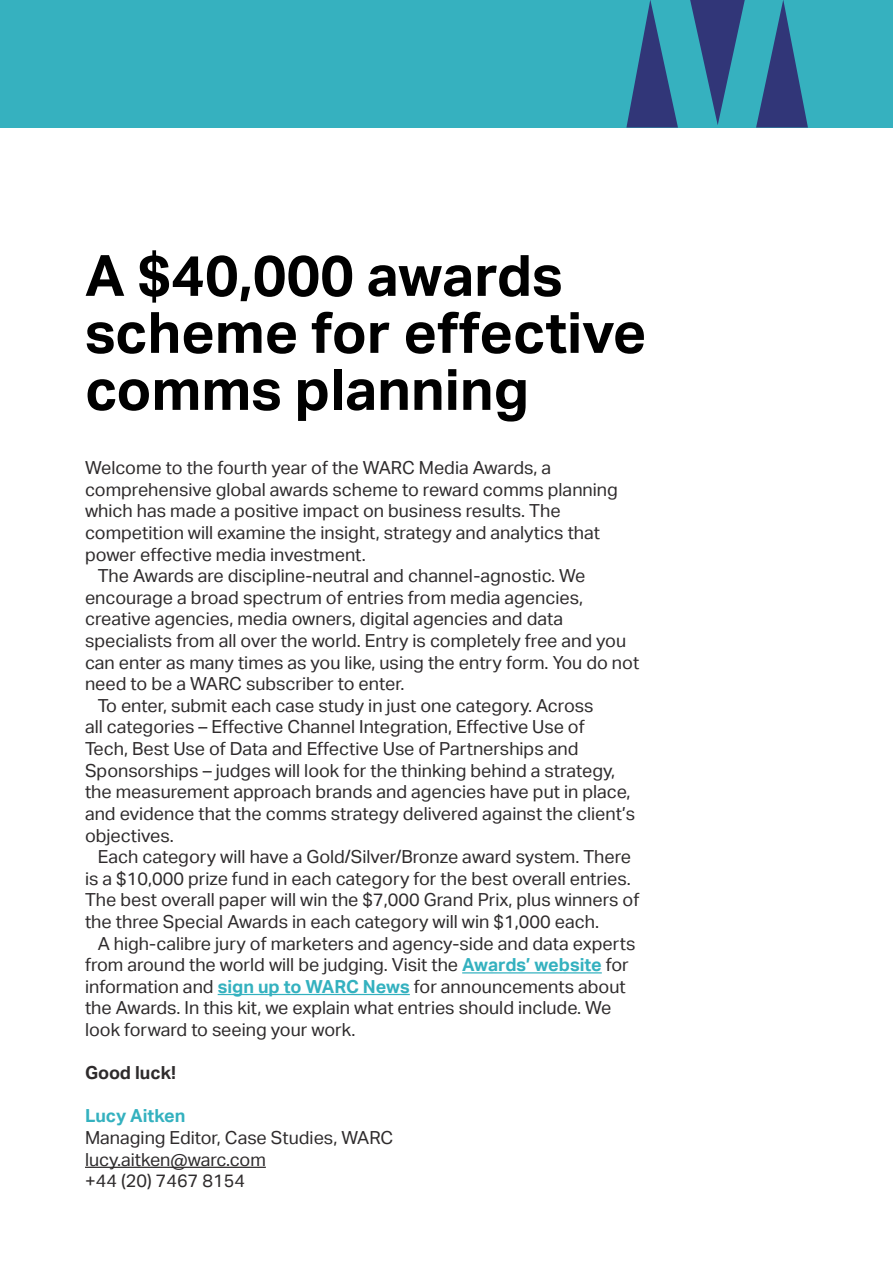
<style>
.page{position:relative;width:893px;height:1263px;background:#fff}
.page>*{position:absolute;margin:0;border:0;box-sizing:border-box;transform-origin:0 0}
.t1{font:700 57px/57px "Aktiv Grotesk";color:#000}
.t2{font:18px/21.6px "Aktiv Grotesk";color:#2e2b2c}
.t3{font:700 18px "Aktiv Grotesk";color:#34b1bf}
.t4{font:700 18px "Aktiv Grotesk";color:#2e2b2c}
.s1{font-weight:700;color:#34b1bf}
</style>
<div class="page">
<div style="left:0;top:0;width:893px;height:128px;background:#36b1bf"></div>
<svg style="left:626px;top:0;width:52px;height:128px"></svg>
<svg style="left:756px;top:0;width:52px;height:128px"></svg>
<svg style="left:690px;top:0;width:55px;height:125px"></svg>
<hr style="left:462px;top:972px;width:140px;height:1px;background:#34b1bf">
<hr style="left:218px;top:994px;width:192px;height:1px;background:#34b1bf">
<hr style="left:85px;top:1167px;width:181px;height:1px;background:#2e2b2c">
<h1 class="t1" style="left:85px;top:248px;width:563px">A $40,000 awards scheme for effective comms planning</h1>
<p class="t2" style="left:85px;top:457px;width:468px">Welcome to the fourth year of the WARC Media Awards, a</p>
<p class="t2" style="left:85px;top:479px;width:534px">comprehensive global awards scheme to reward comms planning</p>
<p class="t2" style="left:85px;top:500px;width:477px">which has made a positive impact on business results. The</p>
<p class="t2" style="left:85px;top:522px;width:517px">competition will examine the insight, strategy and analytics that</p>
<p class="t2" style="left:85px;top:544px;width:282px">power effective media investment.</p>
<p class="t2" style="left:98px;top:565px;width:489px">The Awards are discipline-neutral and channel-agnostic. We</p>
<p class="t2" style="left:85px;top:587px;width:500px">encourage a broad spectrum of entries from media agencies,</p>
<p class="t2" style="left:85px;top:608px;width:479px">creative agencies, media owners, digital agencies and data</p>
<p class="t2" style="left:85px;top:630px;width:543px">specialists from all over the world. Entry is completely free and you</p>
<p class="t2" style="left:85px;top:652px;width:556px">can enter as many times as you like, using the entry form. You do not</p>
<p class="t2" style="left:85px;top:673px;width:321px">need to be a WARC subscriber to enter.</p>
<p class="t2" style="left:98px;top:695px;width:497px">To enter, submit each case study in just one category. Across</p>
<p class="t2" style="left:85px;top:716px;width:501px">all categories – Effective Channel Integration, Effective Use of</p>
<p class="t2" style="left:85px;top:738px;width:495px">Tech, Best Use of Data and Effective Use of Partnerships and</p>
<p class="t2" style="left:85px;top:760px;width:531px">Sponsorships – judges will look for the thinking behind a strategy,</p>
<p class="t2" style="left:85px;top:781px;width:547px">the measurement approach brands and agencies have put in place,</p>
<p class="t2" style="left:85px;top:803px;width:552px">and evidence that the comms strategy delivered against the client’s</p>
<p class="t2" style="left:85px;top:824px;width:90px">objectives.</p>
<p class="t2" style="left:98px;top:846px;width:535px">Each category will have a Gold/Silver/Bronze award system. There</p>
<p class="t2" style="left:85px;top:868px;width:547px">is a $10,000 prize fund in each category for the best overall entries.</p>
<p class="t2" style="left:85px;top:889px;width:556px">The best overall paper will win the $7,000 Grand Prix, plus winners of</p>
<p class="t2" style="left:85px;top:911px;width:515px">the three Special Awards in each category will win $1,000 each.</p>
<p class="t2" style="left:98px;top:932px;width:539px">A high-calibre jury of marketers and agency-side and data experts</p>
<p class="t2" style="left:85px;top:954px;width:545px">from around the world will be judging. Visit the <span class="s1">Awards’ website</span> for</p>
<p class="t2" style="left:85px;top:976px;width:542px">information and <span class="s1">sign up to WARC News</span> for announcements about</p>
<p class="t2" style="left:85px;top:997px;width:528px">the Awards. In this kit, we explain what entries should include. We</p>
<p class="t2" style="left:85px;top:1019px;width:272px">look forward to seeing your work.</p>
<p class="t4" style="left:85px;top:1062px;width:93px">Good luck!</p>
<p class="t3" style="left:85px;top:1105px;width:102px">Lucy Aitken</p>
<p class="t2" style="left:85px;top:1127px;width:310px">Managing Editor, Case Studies, WARC lucy.aitken@warc.com<br>+44 (20) 7467 8154</p>
</div>
